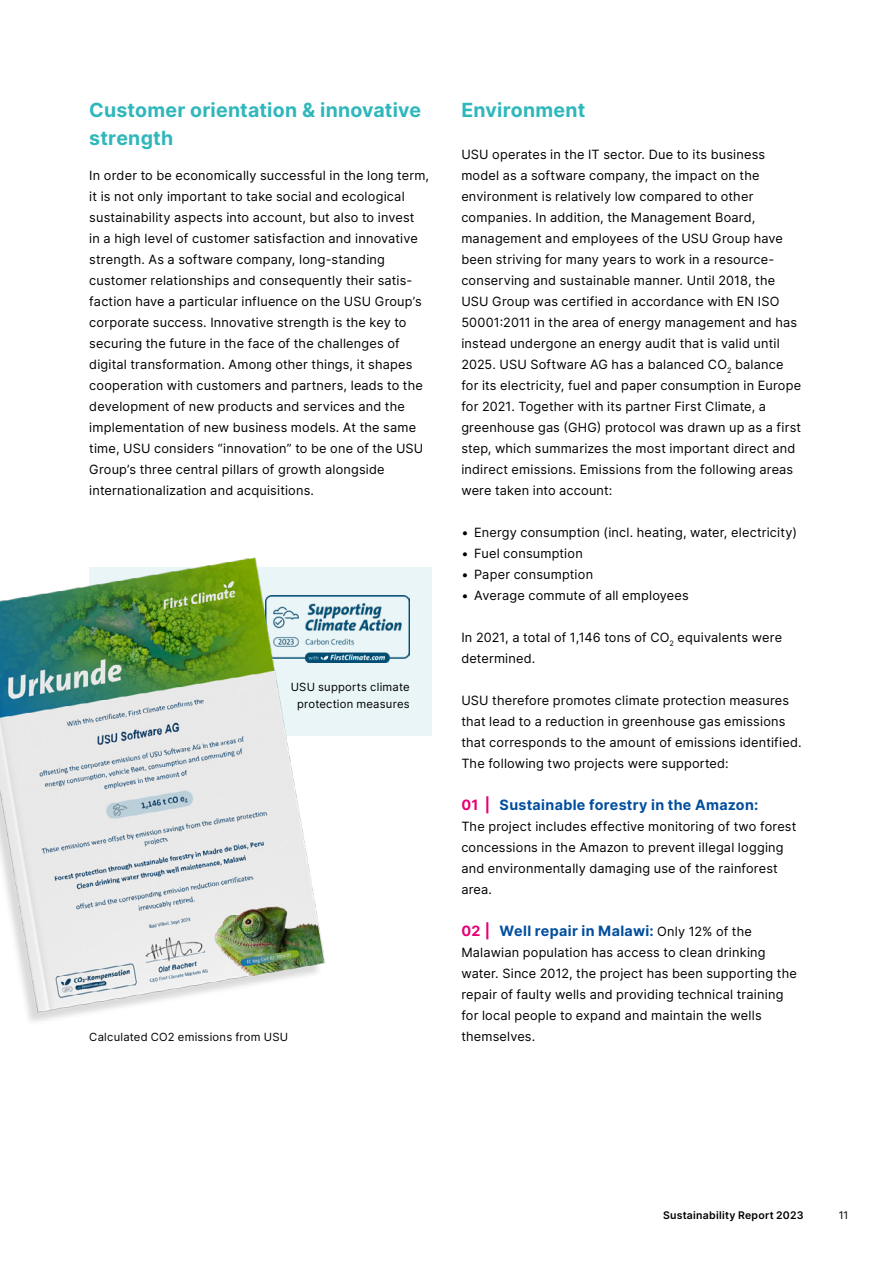
<style>
.page{position:relative;width:893px;height:1263px;background:#fff}
.page>*{position:absolute;margin:0;border:0;box-sizing:border-box;transform-origin:0 0}
.t1{font:700 19.5px/28.5px "Inter";letter-spacing:.01em;color:#2fb7bc}
.t2{font:700 14.25px "Inter";letter-spacing:.025em;color:#004e9e}
.t3{font:12.75px/21px "Inter";letter-spacing:.015em;color:#000}
.t4{font:11.25px/16.5px "Inter";letter-spacing:.02em;color:#000;text-align:center}
.t5{font:600 10.5px "Inter";letter-spacing:.025em;color:#000}
.t6{font:10.5px "Inter";color:#000}
.s1{color:#e50075}
.s2{font-weight:400;font-size:12.75px;color:#000}
</style>
<div class="page">
<img style="left:0;top:557px;width:426px;height:465px">
<h1 class="t1" style="left:89px;top:95px;width:333px">Customer orientation &amp; innovative strength</h1>
<p class="t3" style="left:89px;top:164px;width:341px">In order to be economically successful in the long term, it is not only important to take social and ecological sustainability aspects into account, but also to invest<br>in a high level of customer satisfaction and innovative strength. As a software company, long-standing customer relationships and consequently their satis&shy;faction have a particular influence on the USU Group’s corporate success. Innovative strength is the key to securing the future in the face of the challenges of digital transformation. Among other things, it shapes cooperation with customers and partners, leads to the development of new products and services and the implementation of new business models. At the same time, USU considers “innovation” to be one of the USU Group’s three central pillars of growth alongside internationalization and acquisitions.</p>
<p class="t4" style="left:291px;top:678px;width:120px">USU supports climate protection measures</p>
<h1 class="t1" style="left:461px;top:95px;width:125px">Environment</h1>
<p class="t3" style="left:461px;top:143px;width:341px">USU operates in the IT sector. Due to its business model as a software company, the impact on the environment is relatively low compared to other companies. In addition, the Management Board, management and employees of the USU Group have been striving for many years to work in a resource&shy;conserving and sustainable manner. Until 2018, the USU Group was certified in accordance with EN ISO 50001:2011 in the area of energy management and has instead undergone an energy audit that is valid until 2025. USU Software AG has a balanced CO<sub>2</sub> balance for its electricity, fuel and paper consumption in Europe for 2021. Together with its partner First Climate, a greenhouse gas (GHG) protocol was drawn up as a first step, which summarizes the most important direct and indirect emissions. Emissions from the following areas were taken into account:</p>
<p class="t3" style="left:461px;top:521px;width:337px">• Energy consumption (incl. heating, water, electricity)</p>
<p class="t3" style="left:461px;top:542px;width:123px">• Fuel consumption</p>
<p class="t3" style="left:461px;top:563px;width:133px">• Paper consumption</p>
<p class="t3" style="left:461px;top:584px;width:229px">• Average commute of all employees</p>
<p class="t3" style="left:461px;top:626px;width:322px">In 2021, a total of 1,146 tons of CO<sub>2</sub> equivalents were determined.</p>
<p class="t3" style="left:461px;top:689px;width:342px">USU therefore promotes climate protection measures that lead to a reduction in greenhouse gas emissions that corresponds to the amount of emissions identified.<br>The following two projects were supported:</p>
<p class="t2" style="left:461px;top:794px;width:298px"><span class="s1">01 |</span> Sustainable forestry in the Amazon:</p>
<p class="t3" style="left:461px;top:815px;width:337px">The project includes effective monitoring of two forest concessions in the Amazon to prevent illegal logging and environmentally damaging use of the rainforest area.</p>
<p class="t2" style="left:461px;top:920px;width:292px"><span class="s1">02 |</span> Well repair in Malawi: <span class="s2">Only 12% of the</span></p>
<p class="t3" style="left:461px;top:941px;width:337px">Malawian population has access to clean drinking water. Since 2012, the project has been supporting the repair of faulty wells and providing technical training for local people to expand and maintain the wells</p>
<p class="t4" style="left:89px;top:1028px;width:200px">Calculated CO2 emissions from USU</p>
<p class="t3" style="left:461px;top:1025px;width:75px">themselves.</p>
<p class="t5" style="left:663px;top:1207px;width:142px">Sustainability Report 2023</p>
<p class="t6" style="left:839px;top:1207px;width:11px">11</p>
</div>
